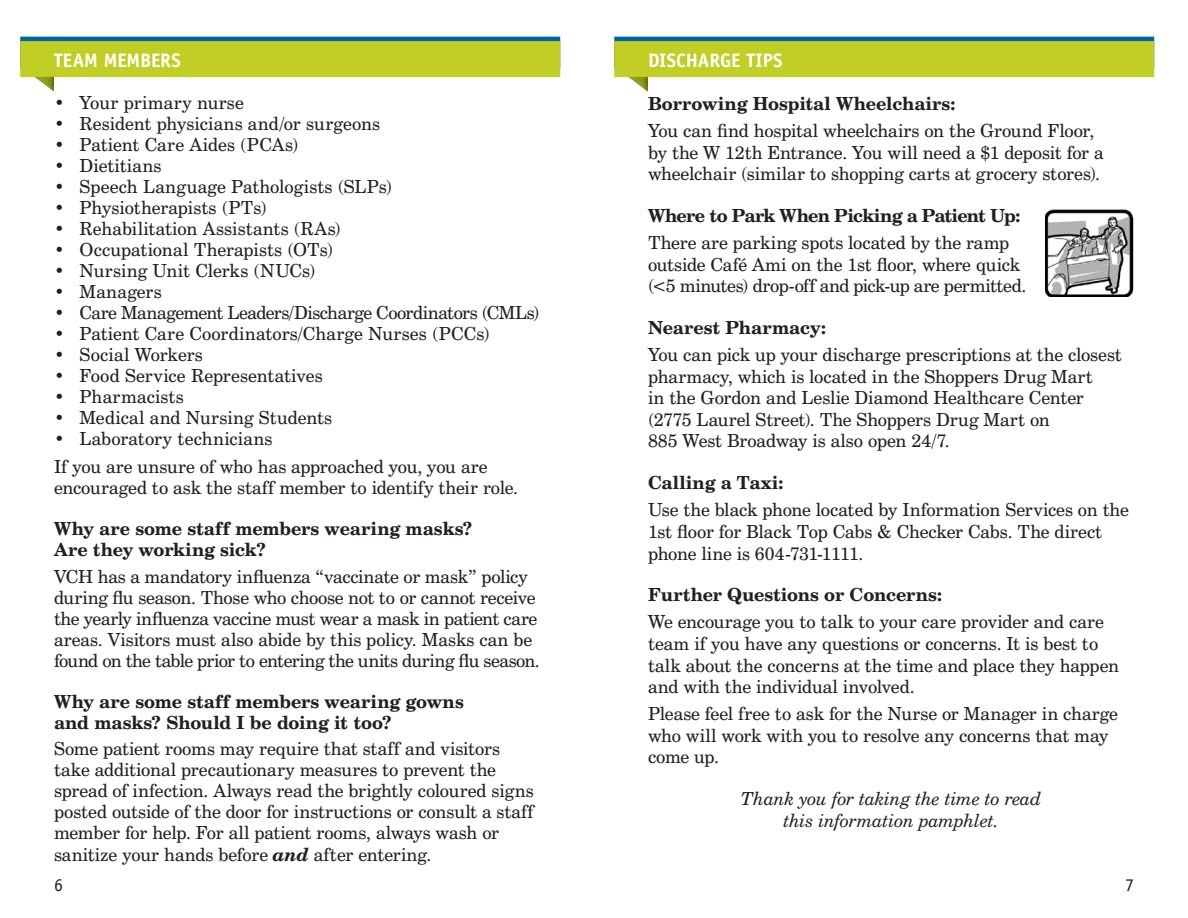
<style>
.page{position:relative;width:1188px;height:918px;background:#fff}
.page>*{position:absolute;margin:0;border:0;box-sizing:border-box;transform-origin:0 0}
.Body_Header{font:700 19.5px "Officina Sans Std";letter-spacing:-.005em;color:#fff}
.Body{font:18px/21.6px "Century Schoolbook BT";letter-spacing:-.005em;color:#231f20}
.Body-2{font:700 18px/21px "Century Schoolbook BT";letter-spacing:-.005em;color:#231f20}
.Body-3{font:italic 18px/21.6px "Century Schoolbook BT";letter-spacing:-.01em;color:#231f20;text-align:center}
.Body-4{font:18px "Century Schoolbook BT";letter-spacing:-.025em;color:#231f20}
.Body-5{font:700 18px "Century Schoolbook BT";letter-spacing:-.04em;color:#231f20}
.t1{font:18px "Officina Sans Std";color:#231f20}
.s1{font-weight:700;font-style:italic}
</style>
<div class="page">
<div style="left:20px;top:37px;width:540px;height:31px;background:#0065a4"></div>
<div style="left:20px;top:41px;width:540px;height:36px;background:#c1ce23"></div>
<div style="left:33px;top:74px;width:21px;height:19px;background:#fff;opacity:.75"></div>
<div style="left:46px;top:74px;width:10px;height:19px;background:#231f20;opacity:.75"></div>
<div style="left:614px;top:37px;width:540px;height:31px;background:#0065a4"></div>
<div style="left:614px;top:41px;width:540px;height:36px;background:#c1ce23"></div>
<div style="left:627px;top:74px;width:21px;height:19px;background:#fff;opacity:.75"></div>
<div style="left:640px;top:74px;width:8px;height:19px;background:#231f20;opacity:.75"></div>
<img style="left:1045px;top:209px;width:89px;height:88px">
<p class="Body_Header" style="left:54px;top:48px;width:129px">TEAM MEMBERS</p>
<p class="Body" style="left:54px;top:92px;width:191px">• Your primary nurse</p>
<p class="Body" style="left:54px;top:113px;width:328px">• Resident physicians and/or surgeons</p>
<p class="Body" style="left:54px;top:134px;width:246px">• Patient Care Aides (PCAs)</p>
<p class="Body" style="left:54px;top:155px;width:109px">• Dietitians</p>
<p class="Body" style="left:54px;top:176px;width:340px">• Speech Language Pathologists (SLPs)</p>
<p class="Body" style="left:54px;top:197px;width:214px">• Physiotherapists (PTs)</p>
<p class="Body" style="left:54px;top:218px;width:289px">• Rehabilitation Assistants (RAs)</p>
<p class="Body" style="left:54px;top:239px;width:281px">• Occupational Therapists (OTs)</p>
<p class="Body" style="left:54px;top:260px;width:263px">• Nursing Unit Clerks (NUCs)</p>
<p class="Body" style="left:54px;top:281px;width:109px">• Managers</p>
<p class="Body-4" style="left:54px;top:302px;width:487px">• Care Management Leaders/Discharge Coordinators (CMLs)</p>
<p class="Body" style="left:54px;top:323px;width:437px">• Patient Care Coordinators/Charge Nurses (PCCs)</p>
<p class="Body" style="left:54px;top:344px;width:150px">• Social Workers</p>
<p class="Body" style="left:54px;top:365px;width:270px">• Food Service Representatives</p>
<p class="Body" style="left:54px;top:386px;width:131px">• Pharmacists</p>
<p class="Body" style="left:54px;top:407px;width:280px">• Medical and Nursing Students</p>
<p class="Body" style="left:54px;top:428px;width:220px">• Laboratory technicians</p>
<p class="Body" style="left:54px;top:456px;width:466px;line-height:21px">If you are unsure of who has approached you, you are encouraged to ask the staff member to identify their role.</p>
<p class="Body-2" style="left:54px;top:518px;width:420px">Why are some staff members wearing masks?<br>Are they working sick?</p>
<p class="Body" style="left:54px;top:566px;width:487px;line-height:21px">VCH has a mandatory influenza “vaccinate or mask” policy during flu season. Those who choose not to or cannot receive the yearly influenza vaccine must wear a mask in patient care areas. Visitors must also abide by this policy. Masks can be found on the table prior to entering the units during flu season.</p>
<p class="Body-2" style="left:54px;top:691px;width:411px">Why are some staff members wearing gowns and masks? Should I be doing it too?</p>
<p class="Body" style="left:54px;top:738px;width:481px;line-height:21.1px">Some patient rooms may require that staff and visitors take additional precautionary measures to prevent the spread of infection. Always read the brightly coloured signs posted outside of the door for instructions or consult a staff member for help. For all patient rooms, always wash or sanitize your hands before <span class="s1">and</span> after entering.</p>
<p class="Body_Header" style="left:648px;top:48px;width:136px">DISCHARGE TIPS</p>
<p class="Body-2" style="left:648px;top:93px;width:310px">Borrowing Hospital Wheelchairs:</p>
<p class="Body" style="left:648px;top:120px;width:457px">You can find hospital wheelchairs on the Ground Floor, by the W 12th Entrance. You will need a $1 deposit for a wheelchair (similar to shopping carts at grocery stores).</p>
<p class="Body-5" style="left:648px;top:204px;width:374px">Where to Park When Picking a Patient Up:</p>
<p class="Body" style="left:648px;top:232px;width:380px">There are parking spots located by the ramp outside Café Ami on the 1st floor, where quick (&lt;5 minutes) drop-off and pick-up are permitted.</p>
<p class="Body-2" style="left:648px;top:317px;width:180px">Nearest Pharmacy:</p>
<p class="Body" style="left:648px;top:344px;width:475px">You can pick up your discharge prescriptions at the closest pharmacy, which is located in the Shoppers Drug Mart<br>in the Gordon and Leslie Diamond Healthcare Center (2775 Laurel Street). The Shoppers Drug Mart on<br>885 West Broadway is also open 24/7.</p>
<p class="Body-2" style="left:648px;top:472px;width:137px">Calling a Taxi:</p>
<p class="Body" style="left:648px;top:499px;width:482px">Use the black phone located by Information Services on the<br>1st floor for Black Top Cabs &amp; Checker Cabs. The direct phone line is 604-731-1111.</p>
<p class="Body-2" style="left:648px;top:584px;width:296px">Further Questions or Concerns:</p>
<p class="Body" style="left:648px;top:611px;width:473px">We encourage you to talk to your care provider and care team if you have any questions or concerns. It is best to talk about the concerns at the time and place they happen and with the individual involved.</p>
<p class="Body" style="left:648px;top:703px;width:471px">Please feel free to ask for the Nurse or Manager in charge who will work with you to resolve any concerns that may come up.</p>
<p class="Body-3" style="left:741px;top:788px;width:302px">Thank you for taking the time to read this information pamphlet.</p>
<p class="t1" style="left:54px;top:874px;width:10px">6</p>
<p class="t1" style="left:1125px;top:874px;width:10px">7</p>
</div>
